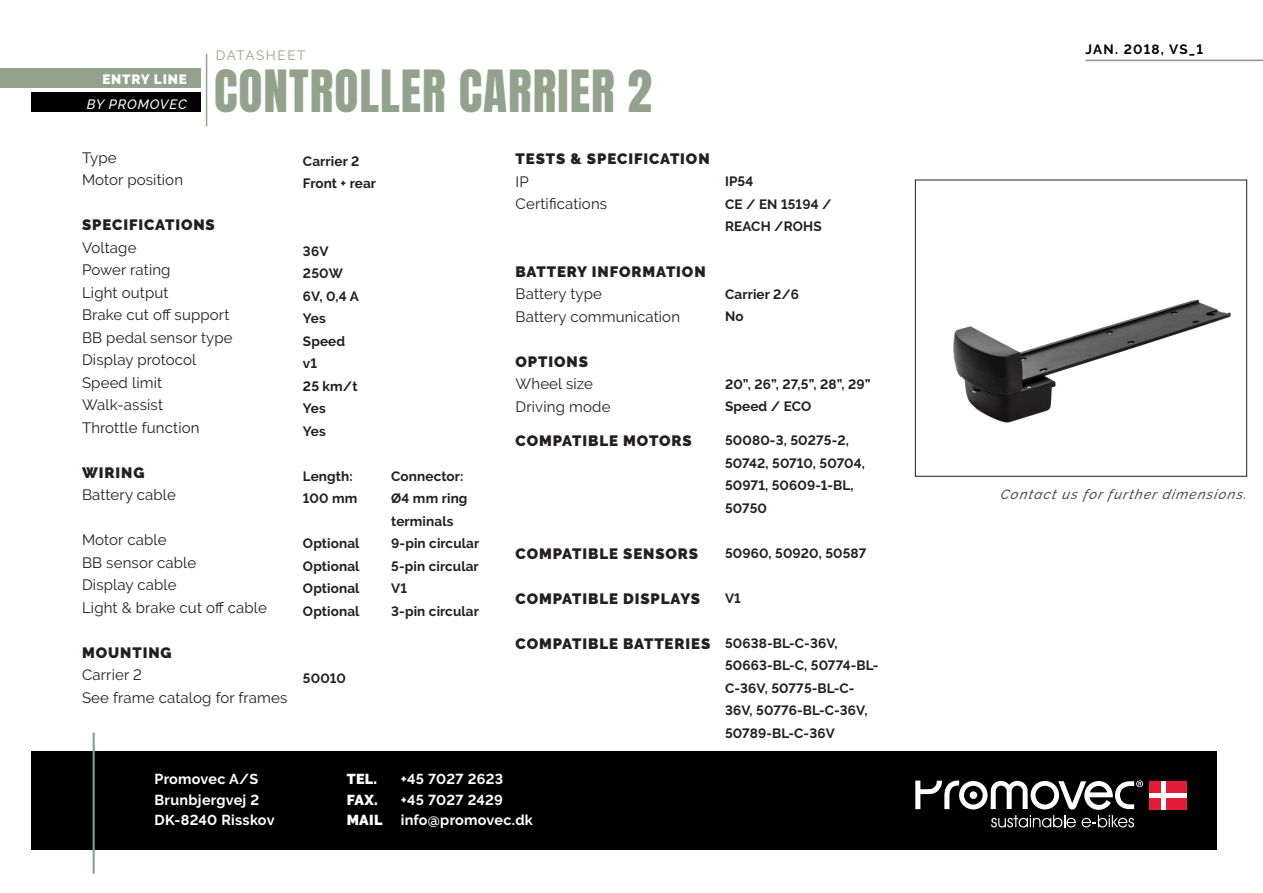
<style>
.page{position:relative;width:1263px;height:893px;background:#fff}
.page>*{position:absolute;margin:0;border:0;box-sizing:border-box;transform-origin:0 0}
.Brødtekst{font:49.5px "Anton";letter-spacing:.02em;color:#93a28d}
.Brødtekst-2{font:15px "Raleway";letter-spacing:.01em;color:#231f20}
.Under-overskift__brø{font:900 15px "Raleway";letter-spacing:.06em;color:#231f20}
.t1{font:700 14.4px "Raleway";letter-spacing:.02em;color:#fff}
.t2{font:900 14.4px "Raleway";letter-spacing:.02em;color:#fff}
.Brødtekst-3{font:700 13.5px/22.5px "Raleway";letter-spacing:.01em;color:#231f20}
.t3{font:italic 500 13.5px "Raleway";color:#000001}
.Forside_-_overskrift{font:700 13.5px "Raleway";letter-spacing:.085em;color:#000001}
.t4{font:italic 500 13.5px "Raleway";letter-spacing:.06em;color:#fff}
.Forside_-_overskrift-2{font:13.5px "Raleway";letter-spacing:.115em;color:#93a28d}
.t5{font:900 13.5px "Raleway";letter-spacing:.06em;color:#fff}
</style>
<div class="page">
<img style="left:953px;top:299px;width:278px;height:124px">
<div style="left:915px;top:180px;width:332px;height:297px;border:1px solid #231f20"></div>
<div style="left:31px;top:751px;width:1186px;height:98px;background:#000"></div>
<svg style="left:915px;top:780px;width:228px;height:47px"></svg>
<div style="left:1149px;top:797px;width:12px;height:12px;background:#e31c38"></div>
<div style="left:1149px;top:781px;width:12px;height:12px;background:#e31c38"></div>
<div style="left:1165px;top:781px;width:21px;height:12px;background:#e31c38"></div>
<div style="left:1165px;top:797px;width:21px;height:12px;background:#e31c38"></div>
<hr style="left:1149px;top:793px;width:37px;height:4px;background:#fff">
<hr style="left:1161px;top:781px;width:4px;height:28px;background:#fff">
<div style="left:0;top:69px;width:201px;height:19px;background:#93a28d"></div>
<div style="left:31px;top:93px;width:170px;height:19px;background:#000001"></div>
<hr style="left:206px;top:54px;width:1px;height:72px;background:#93a28d">
<hr style="left:1085px;top:60px;width:178px;height:1px;background:#879c88">
<hr style="left:93px;top:732px;width:2px;height:141px;background:#879c88">
<p class="t5" style="left:102px;top:72px;width:86px">ENTRY LINE</p>
<p class="t4" style="left:87px;top:96px;width:101px">BY PROMOVEC</p>
<p class="Forside_-_overskrift-2" style="left:216px;top:48px;width:91px">DATASHEET</p>
<p class="Brødtekst" style="left:214px;top:66px;width:439px">CONTROLLER CARRIER 2</p>
<p class="Brødtekst-2" style="left:82px;top:149px;width:36px">Type</p>
<p class="Brødtekst-2" style="left:82px;top:171px;width:103px">Motor position</p>
<p class="Under-overskift__brø" style="left:82px;top:216px;width:134px">SPECIFICATIONS</p>
<p class="Brødtekst-2" style="left:82px;top:239px;width:56px">Voltage</p>
<p class="Brødtekst-2" style="left:82px;top:261px;width:90px">Power rating</p>
<p class="Brødtekst-2" style="left:82px;top:284px;width:88px">Light output</p>
<p class="Brødtekst-2" style="left:82px;top:306px;width:149px">Brake cut off support</p>
<p class="Brødtekst-2" style="left:82px;top:329px;width:152px">BB pedal sensor type</p>
<p class="Brødtekst-2" style="left:82px;top:351px;width:116px">Display protocol</p>
<p class="Brødtekst-2" style="left:82px;top:374px;width:82px">Speed limit</p>
<p class="Brødtekst-2" style="left:82px;top:396px;width:82px">Walk-assist</p>
<p class="Brødtekst-2" style="left:82px;top:419px;width:119px">Throttle function</p>
<p class="Under-overskift__brø" style="left:82px;top:464px;width:64px">WIRING</p>
<p class="Brødtekst-2" style="left:82px;top:486px;width:95px">Battery cable</p>
<p class="Brødtekst-2" style="left:82px;top:531px;width:86px">Motor cable</p>
<p class="Brødtekst-2" style="left:82px;top:554px;width:116px">BB sensor cable</p>
<p class="Brødtekst-2" style="left:82px;top:576px;width:96px">Display cable</p>
<p class="Brødtekst-2" style="left:82px;top:599px;width:186px">Light &amp; brake cut off cable</p>
<p class="Under-overskift__brø" style="left:82px;top:644px;width:91px">MOUNTING</p>
<p class="Brødtekst-2" style="left:82px;top:666px;width:61px">Carrier 2</p>
<p class="Brødtekst-2" style="left:82px;top:689px;width:207px">See frame catalog for frames</p>
<p class="t1" style="left:154px;top:771px;width:105px">Promovec A/S</p>
<p class="t1" style="left:154px;top:791px;width:106px">Brunbjergvej 2</p>
<p class="t1" style="left:154px;top:812px;width:122px">DK-8240 Risskov</p>
<p class="Brødtekst-3" style="left:303px;top:150px;width:58px">Carrier 2</p>
<p class="Brødtekst-3" style="left:303px;top:172px;width:75px">Front + rear</p>
<p class="Brødtekst-3" style="left:303px;top:240px;width:27px">36V</p>
<p class="Brødtekst-3" style="left:303px;top:262px;width:41px">250W</p>
<p class="Brødtekst-3" style="left:303px;top:285px;width:57px">6V, 0,4 A</p>
<p class="Brødtekst-3" style="left:303px;top:307px;width:24px">Yes</p>
<p class="Brødtekst-3" style="left:303px;top:330px;width:44px">Speed</p>
<p class="Brødtekst-3" style="left:303px;top:352px;width:16px">v1</p>
<p class="Brødtekst-3" style="left:303px;top:375px;width:56px">25 km/t</p>
<p class="Brødtekst-3" style="left:303px;top:397px;width:24px">Yes</p>
<p class="Brødtekst-3" style="left:303px;top:420px;width:24px">Yes</p>
<p class="Brødtekst-3" style="left:303px;top:465px;width:51px">Length:</p>
<p class="Brødtekst-3" style="left:303px;top:487px;width:56px">100 mm</p>
<p class="Brødtekst-3" style="left:303px;top:532px;width:58px">Optional</p>
<p class="Brødtekst-3" style="left:303px;top:555px;width:58px">Optional</p>
<p class="Brødtekst-3" style="left:303px;top:577px;width:58px">Optional</p>
<p class="Brødtekst-3" style="left:303px;top:600px;width:58px">Optional</p>
<p class="Brødtekst-3" style="left:303px;top:667px;width:44px">50010</p>
<p class="Brødtekst-3" style="left:391px;top:465px;width:74px">Connector:</p>
<p class="Brødtekst-3" style="left:391px;top:487px;width:78px">Ø4 mm ring</p>
<p class="Brødtekst-3" style="left:391px;top:510px;width:64px">terminals</p>
<p class="Brødtekst-3" style="left:391px;top:532px;width:90px">9-pin circular</p>
<p class="Brødtekst-3" style="left:391px;top:555px;width:89px">5-pin circular</p>
<p class="Brødtekst-3" style="left:391px;top:577px;width:17px">V1</p>
<p class="Brødtekst-3" style="left:391px;top:600px;width:89px">3-pin circular</p>
<p class="Under-overskift__brø" style="left:516px;top:150px;width:196px">TESTS &amp; SPECIFICATION</p>
<p class="Brødtekst-2" style="left:516px;top:173px;width:15px">IP</p>
<p class="Brødtekst-2" style="left:516px;top:195px;width:93px">Certifications</p>
<p class="Under-overskift__brø" style="left:516px;top:263px;width:192px">BATTERY INFORMATION</p>
<p class="Brødtekst-2" style="left:516px;top:285px;width:88px">Battery type</p>
<p class="Brødtekst-2" style="left:516px;top:308px;width:166px">Battery communication</p>
<p class="Under-overskift__brø" style="left:516px;top:353px;width:74px">OPTIONS</p>
<p class="Brødtekst-2" style="left:516px;top:375px;width:79px">Wheel size</p>
<p class="Brødtekst-2" style="left:516px;top:398px;width:96px">Driving mode</p>
<p class="Under-overskift__brø" style="left:516px;top:432px;width:178px">COMPATIBLE MOTORS</p>
<p class="Under-overskift__brø" style="left:516px;top:545px;width:184px">COMPATIBLE SENSORS</p>
<p class="Under-overskift__brø" style="left:516px;top:590px;width:186px">COMPATIBLE DISPLAYS</p>
<p class="Under-overskift__brø" style="left:516px;top:635px;width:196px">COMPATIBLE BATTERIES</p>
<p class="t2" style="left:347px;top:771px;width:32px">TEL.</p>
<p class="t1" style="left:401px;top:771px;width:104px">+45 7027 2623</p>
<p class="t2" style="left:347px;top:791px;width:32px">FAX.</p>
<p class="t1" style="left:401px;top:791px;width:104px">+45 7027 2429</p>
<p class="t2" style="left:347px;top:812px;width:37px">MAIL</p>
<p class="t1" style="left:401px;top:812px;width:134px">info@promovec.dk</p>
<p class="Brødtekst-3" style="left:725px;top:170px;width:30px">IP54</p>
<p class="Brødtekst-3" style="left:725px;top:193px;width:108px">CE / EN 15194 /</p>
<p class="Brødtekst-3" style="left:725px;top:215px;width:98px">REACH /ROHS</p>
<p class="Brødtekst-3" style="left:725px;top:283px;width:76px">Carrier 2/6</p>
<p class="Brødtekst-3" style="left:725px;top:305px;width:20px">No</p>
<p class="Brødtekst-3" style="left:725px;top:373px;width:147px">20”, 26”, 27,5”, 28”, 29”</p>
<p class="Brødtekst-3" style="left:725px;top:395px;width:88px">Speed / ECO</p>
<p class="Brødtekst-3" style="left:725px;top:429px;width:141px">50080-3, 50275-2,<br>50742, 50710, 50704,<br>50971, 50609-1-BL,<br>50750</p>
<p class="Brødtekst-3" style="left:725px;top:542px;width:143px">50960, 50920, 50587</p>
<p class="Brødtekst-3" style="left:725px;top:587px;width:17px">V1</p>
<p class="Brødtekst-3" style="left:725px;top:632px;width:155px">50638-BL-C-36V,<br>50663-BL-C, 50774-BL-<br>C-36V, 50775-BL-C-<br>36V, 50776-BL-C-36V,<br>50789-BL-C-36V</p>
<p class="Forside_-_overskrift" style="left:1085px;top:41px;width:119px">JAN. 2018, VS_1</p>
<p class="t3" style="left:1000px;top:486px;width:250px">Contact us for further dimensions.</p>
</div>
